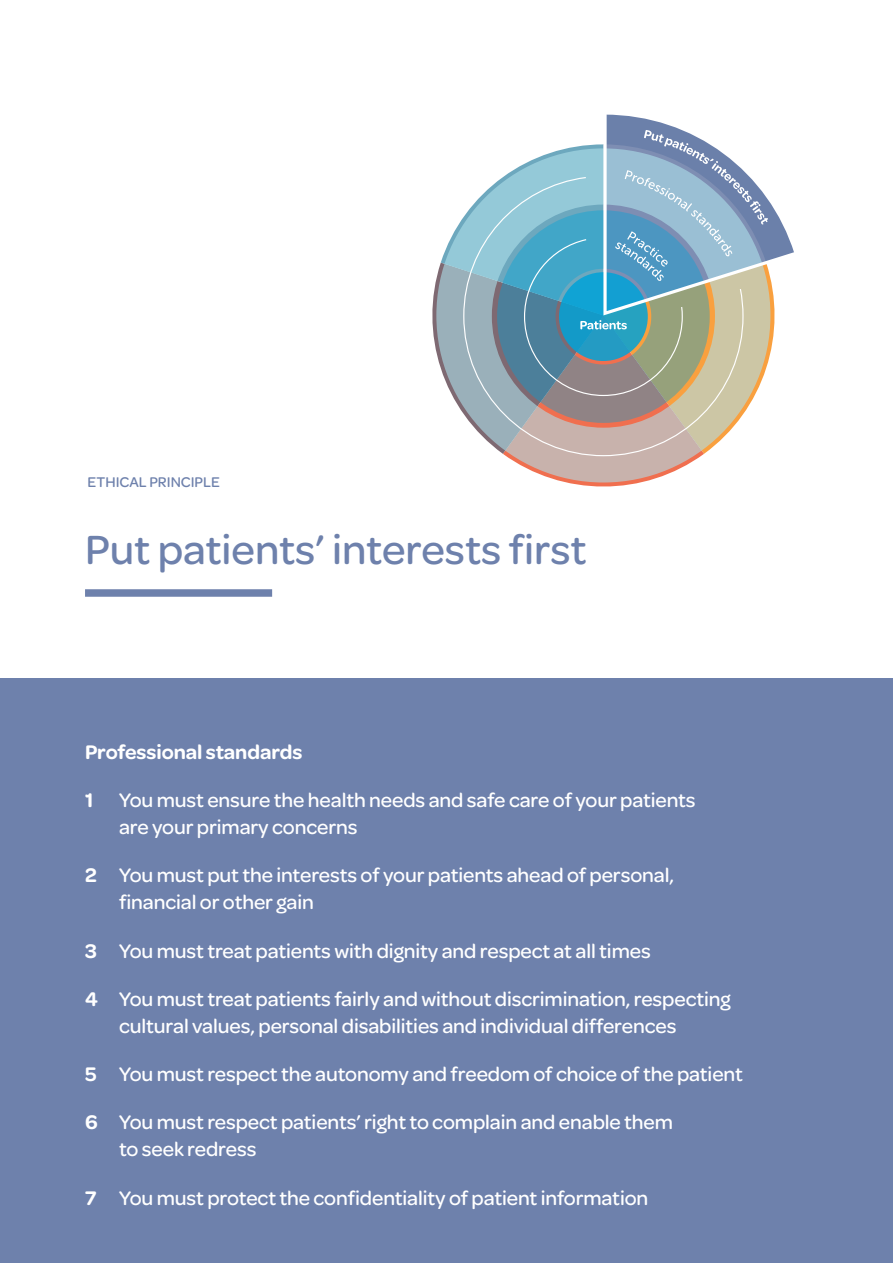
<style>
.page{position:relative;width:893px;height:1263px;background:#fff}
.page>*{position:absolute;margin:0;border:0;box-sizing:border-box;transform-origin:0 0}
.h1_-_principle{font:500 43.5px "Omnes";color:#6e81ac}
.t1{font:500 21px/27px "Omnes";letter-spacing:-.005em;color:#fff}
.intro_-_numbered{font:600 21px "Omnes";letter-spacing:-.005em;color:#fff}
.h1_-_principle-2{font:500 15px "Omnes";color:#6e81ac}
.s1{font-weight:600}
</style>
<div class="page">
<div style="left:0;top:678px;width:893px;height:585px;background:#6e81ac"></div>
<div style="left:85px;top:589px;width:187px;height:8px;background:#6e81ac"></div>
<svg style="left:606px;top:114px;width:188px;height:140px"></svg>
<svg style="left:432px;top:130px;width:357px;height:357px"></svg>
<p class="h1_-_principle-2" style="left:88px;top:472px;width:134px">ETHICAL PRINCIPLE</p>
<p class="h1_-_principle" style="left:85px;top:519px;width:503px">Put patients’ interests first</p>
<p class="intro_-_numbered" style="left:85px;top:737px;width:219px">Professional standards</p>
<p class="t1" style="left:119px;top:785px;width:578px;text-indent:-34px"><span class="s1">1</span> You must ensure the health needs and safe care of your patients are your primary concerns</p>
<p class="t1" style="left:119px;top:861px;width:556px;text-indent:-34px"><span class="s1">2</span> You must put the interests of your patients ahead of personal, financial or other gain</p>
<p class="t1" style="left:85px;top:936px;width:567px"><span class="s1">3</span> You must treat patients with dignity and respect at all times</p>
<p class="t1" style="left:119px;top:984px;width:613px;text-indent:-34px"><span class="s1">4</span> You must treat patients fairly and without discrimination, respecting cultural values, personal disabilities and individual differences</p>
<p class="t1" style="left:85px;top:1059px;width:659px"><span class="s1">5</span> You must respect the autonomy and freedom of choice of the patient</p>
<p class="t1" style="left:119px;top:1108px;width:556px;text-indent:-34px"><span class="s1">6</span> You must respect patients’ right to complain and enable them to seek redress</p>
<p class="t1" style="left:85px;top:1183px;width:565px"><span class="s1">7</span> You must protect the confidentiality of patient information</p>
</div>
